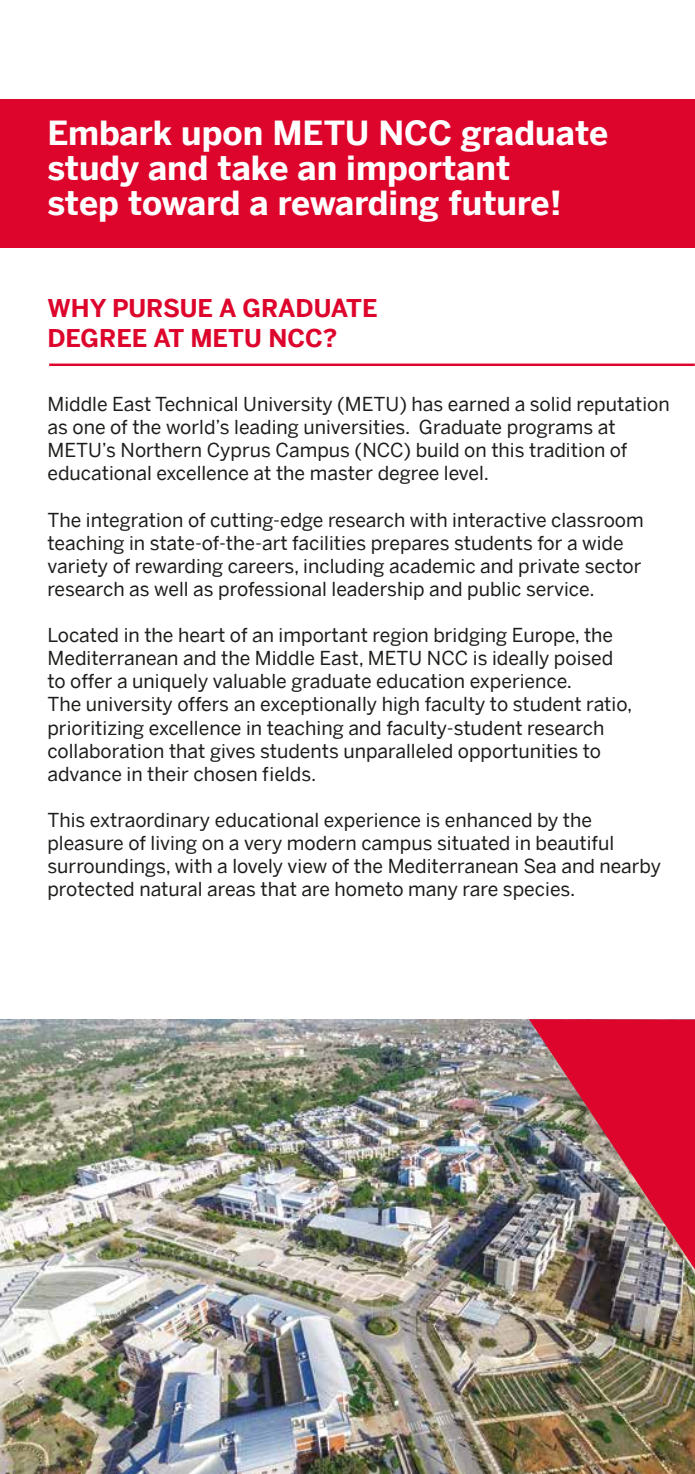
<style>
.page{position:relative;width:695px;height:1474px;background:#fff}
.page>*{position:absolute;margin:0;border:0;box-sizing:border-box;transform-origin:0 0}
.t1{font:33.25px/35px "Benton Sans TRU Bol";color:#fff}
.t2{font:24.5px/29.4px "Benton Sans TRU Bol";color:#dd052b}
.t3{font:19.25px/23.1px "Benton Sans TRU Reg";color:#1d1d1b}
</style>
<div class="page">
<hr style="left:49px;top:363px;width:645px;height:3px;background:#dd052b">
<img style="left:0;top:1019px;width:694px;height:454px">
<div style="left:0;top:99px;width:694px;height:149px;background:#dd052b"></div>
<img style="left:528px;top:1019px;width:166px;height:250px">
<h1 class="t1" style="left:47px;top:115px;width:562px">Embark upon METU NCC graduate study and take an important<br>step toward a rewarding future!</h1>
<p class="t2" style="left:47px;top:293px;width:331px">WHY PURSUE A GRADUATE<br>DEGREE AT METU NCC?</p>
<p class="t3" style="left:47px;top:392px;width:623px">Middle East Technical University (METU) has earned a solid reputation as one of the world’s leading universities. Graduate programs at METU’s Northern Cyprus Campus (NCC) build on this tradition of educational excellence at the master degree level.</p>
<p class="t3" style="left:47px;top:508px;width:597px">The integration of cutting-edge research with interactive classroom teaching in state-of-the-art facilities prepares students for a wide variety of rewarding careers, including academic and private sector research as well as professional leadership and public service.</p>
<p class="t3" style="left:47px;top:623px;width:586px">Located in the heart of an important region bridging Europe, the Mediterranean and the Middle East, METU NCC is ideally poised to offer a uniquely valuable graduate education experience.<br>The university offers an exceptionally high faculty to student ratio, prioritizing excellence in teaching and faculty-student research collaboration that gives students unparalleled opportunities to advance in their chosen f ields.</p>
<p class="t3" style="left:47px;top:808px;width:615px">This extraordinary educational experience is enhanced by the pleasure of living on a very modern campus situated in beautiful surroundings, with a lovely view of the Mediterranean Sea and nearby protected natural areas that are hometo many rare species.</p>
</div>
